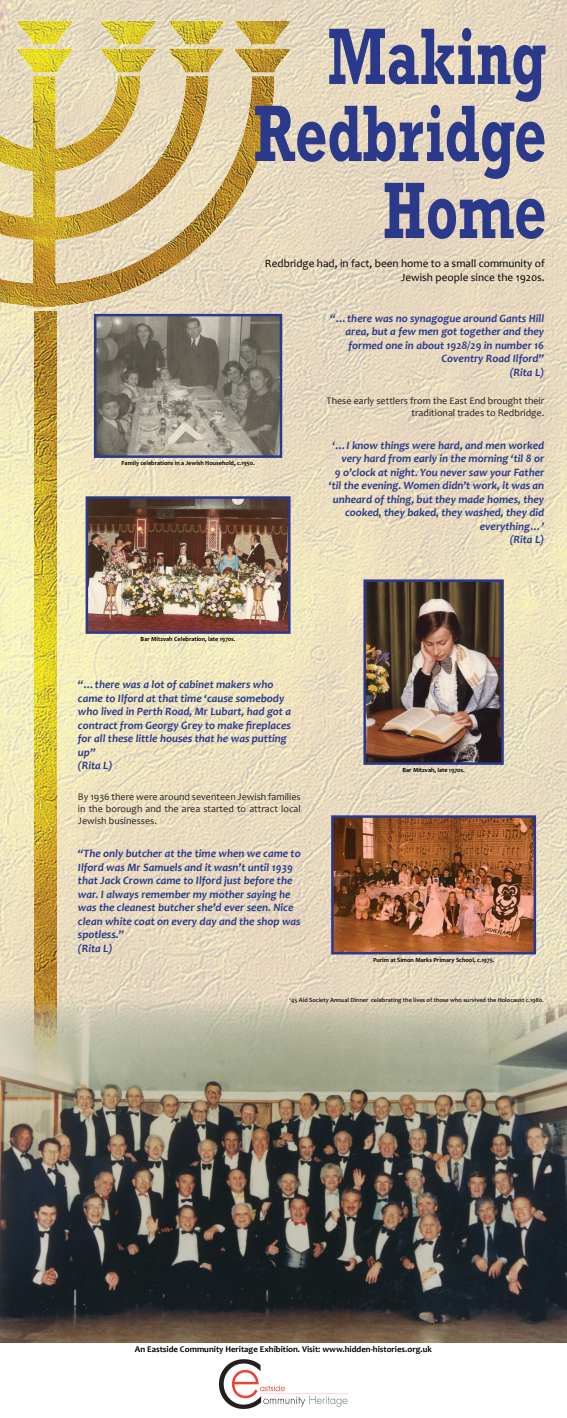
<style>
.page{position:relative;width:567px;height:1418px;background:#fff}
.page>*{position:absolute;margin:0;border:0;box-sizing:border-box;transform-origin:0 0}
.t1{font:700 81.22px "Rockwell";color:#2b398b;scale:.69 1}
.t2{font:italic 700 11.25px/13.5px "Candara";color:#2b398b}
.t3{font:11.25px "Candara";color:#000}
.t4{font:10px/12px "Candara";color:#231f20;text-align:right}
.t5{font:700 8.75px "Candara";color:#000}
.t6{font:700 6.25px "Candara";color:#000}
.t7{font:700 6.25px "Candara";color:#231f20}
</style>
<div class="page">
<img style="left:0;top:0;width:567px;height:992px">
<img style="left:34px;top:312px;width:23px;height:680px">
<img style="left:0;top:17px;width:295px;height:289px">
<img style="left:97px;top:317px;width:182px;height:138px">
<div style="left:94px;top:314px;width:188px;height:144px;border:2px solid #2b398b"></div>
<img style="left:0;top:992px;width:567px;height:350px">
<img style="left:89px;top:499px;width:199px;height:132px">
<div style="left:86px;top:496px;width:205px;height:138px;border:2px solid #2b398b"></div>
<img style="left:366px;top:582px;width:135px;height:179px">
<div style="left:363px;top:579px;width:141px;height:185px;border:2px solid #2b398b"></div>
<img style="left:334px;top:818px;width:199px;height:133px">
<div style="left:331px;top:815px;width:205px;height:139px;border:2px solid #2b398b"></div>
<img style="left:219px;top:1359px;width:128px;height:49px">
<p class="t1" style="left:328px;top:7px;width:318px">Making</p>
<p class="t1" style="left:254px;top:84px;width:425px">Redbridge</p>
<p class="t1" style="left:383px;top:161px;width:238px">Home</p>
<p class="t6" style="left:122px;top:459px;width:135px">Family celebrations in a Jewish Household, c.1950.</p>
<p class="t3" style="left:265px;top:256px;width:281px">Redbridge had, in fact, been home to a small community of</p>
<p class="t3" style="left:401px;top:270px;width:146px">Jewish people since the 1920s.</p>
<p class="t2" style="left:346px;top:311px;width:200px;text-align:justify;text-indent:-15px">“…there was no synagogue around Gants Hill area, but a few men got together and they formed one in about 1928/29 in number 16</p>
<p class="t2" style="left:441px;top:352px;width:104px">Coventry Road Ilford”</p>
<p class="t2" style="left:510px;top:365px;width:36px">(Rita L)</p>
<p class="t4" style="left:327px;top:395px;width:219px">These early settlers from the East End brought their traditional trades to Redbridge.</p>
<p class="t2" style="left:329px;top:438px;width:217px;text-align:right">‘…I know things were hard, and men worked very hard from early in the morning ‘til 8 or<br>9 o’clock at night. You never saw your Father ‘til the evening. Women didn’t work, it was an unheard of thing, but they made homes, they cooked, they baked, they washed, they did everything…’</p>
<p class="t2" style="left:510px;top:532px;width:36px">(Rita L)</p>
<p class="t6" style="left:141px;top:635px;width:96px">Bar Mitzvah Celebration, late 1970s.</p>
<p class="t2" style="left:78px;top:677px;width:215px">“…there was a lot of cabinet makers who came to Ilford at that time ‘cause somebody who lived in Perth Road, Mr Lubart, had got a</p>
<p class="t2" style="left:78px;top:718px;width:214px">contract from Georgy Grey to make fireplaces for all these little houses that he was putting up”</p>
<p class="t2" style="left:78px;top:758px;width:36px">(Rita L)</p>
<p class="t4" style="left:78px;top:790px;width:224px;text-align:justify">By 1936 there were around seventeen Jewish families in the borough and the area started to attract local Jewish businesses.</p>
<p class="t2" style="left:78px;top:846px;width:224px">“The only butcher at the time when we came to Ilford was Mr Samuels and it wasn’t until 1939 that Jack Crown came to Ilford just before the war. I always remember my mother saying he was the cleanest butcher she’d ever seen. Nice clean white coat on every day and the shop was spotless.”</p>
<p class="t2" style="left:78px;top:941px;width:36px">(Rita L)</p>
<p class="t6" style="left:402px;top:766px;width:64px">Bar Mitzvah, late 1970s.</p>
<p class="t6" style="left:373px;top:955px;width:123px">Purim at Simon Marks Primary School, c.1975.</p>
<p class="t7" style="left:290px;top:996px;width:256px">‘45 Aid Society Annual Dinner celebrating the lives of those who survived the Holocaust c.1980.</p>
<p class="t5" style="left:135px;top:1343px;width:298px">An Eastside Community Heritage Exhibition. Visit: www.hidden-histories.org.uk</p>
</div>
